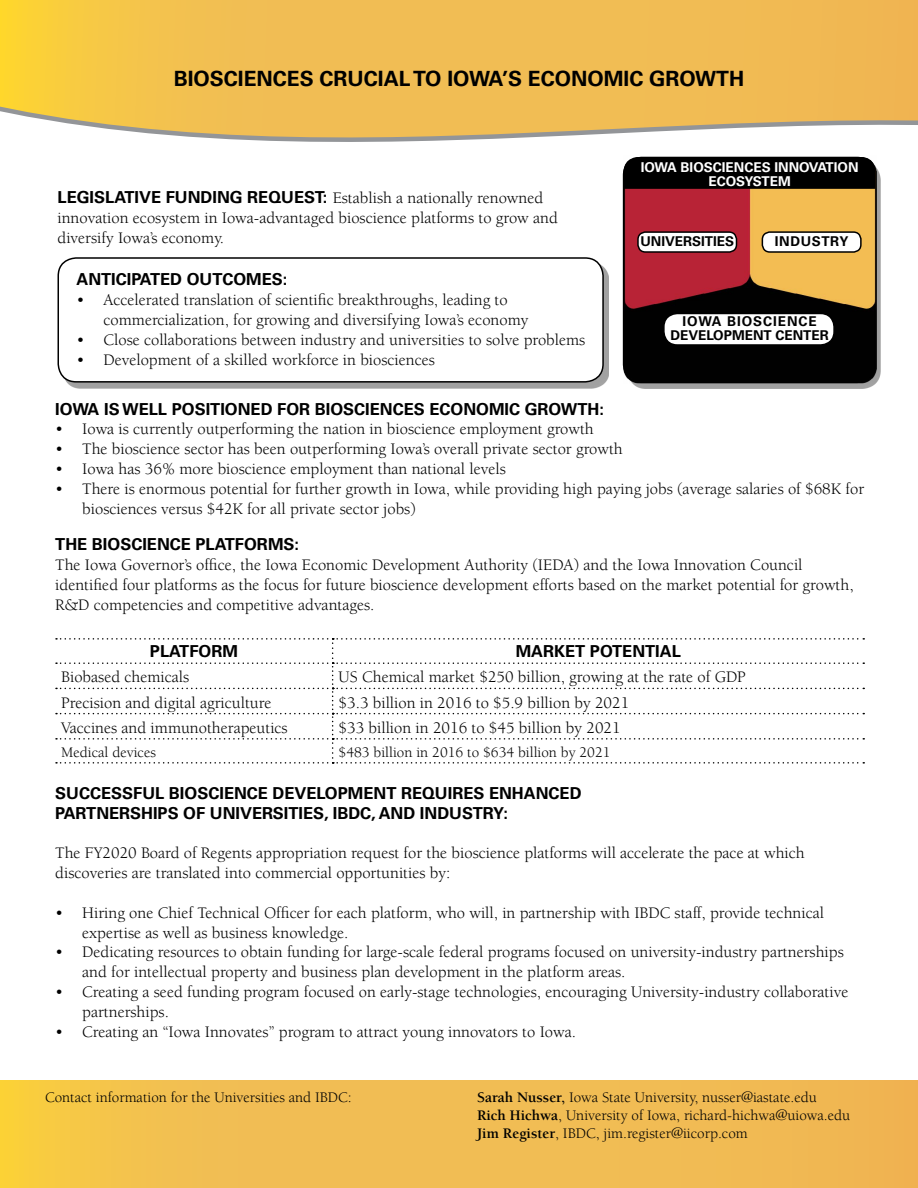
<style>
.page{position:relative;width:918px;height:1188px;background:#fff}
.page>*{position:absolute;margin:0;border:0;box-sizing:border-box;transform-origin:0 0}
.t1{font:700 21px "Univers";color:#000}
.t2{font:16.5px/19.8px "Berkeley";color:#000}
.t3{font:700 16.5px/19.8px "Univers";color:#000}
.t4{font:15px/18px "Berkeley";color:#000}
.t5{font:700 13.5px/13.5px "Univers";color:#000;text-align:center}
.t6{font:700 13.5px/13.5px "Univers";color:#fff;text-align:center}
.t7{font:700 13.5px "Univers";letter-spacing:.05em;color:#000}
.s1{font-family:"Univers";font-weight:700}
.s2{font-weight:700}
</style>
<div class="page">
<div style="left:628px;top:162px;width:253px;height:227px;background:#000;opacity:.37"></div>
<img style="left:623px;top:202px;width:253px;height:181px">
<div style="left:638px;top:232px;width:98px;height:20px;background:#fff;border-radius:8px"></div>
<div style="left:637px;top:231px;width:100px;height:22px;border:2px solid #000;border-radius:8px"></div>
<div style="left:762px;top:232px;width:99px;height:20px;background:#fff;border-radius:8px"></div>
<div style="left:762px;top:231px;width:100px;height:22px;border:2px solid #000;border-radius:8px"></div>
<div style="left:664px;top:313px;width:170px;height:32px;background:#fff;border-radius:14px"></div>
<div style="left:663px;top:313px;width:172px;height:33px;border:2px solid #000;border-radius:14px"></div>
<svg style="left:0;top:1080px;width:918px;height:108px;background:#f1bd50"></svg>
<svg style="left:0;top:0;width:918px;height:202px"></svg>
<div style="left:62px;top:263px;width:547px;height:125px;background:#a1a1a1"></div>
<div style="left:58px;top:258px;width:545px;height:124px;background:#fff;border-radius:18px"></div>
<div style="left:58px;top:257px;width:546px;height:126px;border:2px solid #000;border-radius:18px"></div>
<svg style="left:55px;top:638px;width:809px;height:126px"></svg>
<p class="t1" style="left:174px;top:66px;width:572px">BIOSCIENCES CRUCIAL TO IOWA’S ECONOMIC GROWTH</p>
<p class="t2" style="left:58px;top:188px;width:502px"><span class="s1">LEGISLATIVE FUNDING REQUEST:</span> Establish a nationally renowned innovation ecosystem in Iowa-advantaged bioscience platforms to grow and diversify Iowa’s economy.</p>
<p class="t3" style="left:76px;top:270px;width:213px">ANTICIPATED OUTCOMES:</p>
<p class="t2" style="left:103px;top:290px;width:427px;text-indent:-27px">• Accelerated translation of scientific breakthroughs, leading to commercialization, for growing and diversifying Iowa’s economy</p>
<p class="t2" style="left:76px;top:330px;width:510px">• Close collaborations between industry and universities to solve problems</p>
<p class="t2" style="left:76px;top:350px;width:360px">• Development of a skilled workforce in biosciences</p>
<p class="t6" style="left:641px;top:161px;width:219px">IOWA BIOSCIENCES INNOVATION<br>ECOSYSTEM</p>
<p class="t5" style="left:640px;top:235px;width:95px">UNIVERSITIES</p>
<p class="t7" style="left:775px;top:234px;width:75px">INDUSTRY</p>
<p class="t5" style="left:670px;top:315px;width:160px">IOWA BIOSCIENCE<br>DEVELOPMENT CENTER</p>
<p class="t3" style="left:55px;top:399px;width:550px">IOWA IS WELL POSITIONED FOR BIOSCIENCES ECONOMIC GROWTH:</p>
<p class="t2" style="left:55px;top:420px;width:540px">• Iowa is currently outperforming the nation in bioscience employment growth</p>
<p class="t2" style="left:55px;top:439px;width:569px">• The bioscience sector has been outperforming Iowa’s overall private sector growth</p>
<p class="t2" style="left:55px;top:459px;width:452px">• Iowa has 36% more bioscience employment than national levels</p>
<p class="t2" style="left:82px;top:479px;width:783px;text-indent:-27px">• There is enormous potential for further growth in Iowa, while providing high paying jobs (average salaries of $68K for biosciences versus $42K for all private sector jobs)</p>
<p class="t3" style="left:55px;top:535px;width:245px">THE BIOSCIENCE PLATFORMS:</p>
<p class="t2" style="left:55px;top:556px;width:800px">The Iowa Governor’s office, the Iowa Economic Development Authority (IEDA) and the Iowa Innovation Council identified four platforms as the focus for future bioscience development efforts based on the market potential for growth,<br>R&amp;D competencies and competitive advantages.</p>
<p class="t3" style="left:150px;top:642px;width:90px">PLATFORM</p>
<p class="t3" style="left:516px;top:642px;width:167px">MARKET POTENTIAL</p>
<p class="t2" style="left:61px;top:668px;width:130px">Biobased chemicals</p>
<p class="t2" style="left:339px;top:668px;width:409px">US Chemical market $250 billion, growing at the rate of GDP</p>
<p class="t2" style="left:61px;top:693px;width:212px">Precision and digital agriculture</p>
<p class="t2" style="left:339px;top:693px;width:292px">$3.3 billion in 2016 to $5.9 billion by 2021</p>
<p class="t2" style="left:61px;top:718px;width:228px">Vaccines and immunotherapeutics</p>
<p class="t2" style="left:339px;top:718px;width:284px">$33 billion in 2016 to $45 billion by 2021</p>
<p class="t4" style="left:61px;top:743px;width:96px">Medical devices</p>
<p class="t4" style="left:339px;top:743px;width:274px">$483 billion in 2016 to $634 billion by 2021</p>
<p class="t3" style="left:55px;top:783px;width:528px">SUCCESSFUL BIOSCIENCE DEVELOPMENT REQUIRES ENHANCED<br>PARTNERSHIPS OF UNIVERSITIES, IBDC, AND INDUSTRY:</p>
<p class="t2" style="left:55px;top:844px;width:751px">The FY2020 Board of Regents appropriation request for the bioscience platforms will accelerate the pace at which discoveries are translated into commercial opportunities by:</p>
<p class="t2" style="left:82px;top:903px;width:743px;text-indent:-27px">• Hiring one Chief Technical Officer for each platform, who will, in partnership with IBDC staff, provide technical expertise as well as business knowledge.</p>
<p class="t2" style="left:82px;top:943px;width:763px;text-indent:-27px">• Dedicating resources to obtain funding for large-scale federal programs focused on university-industry partnerships and for intellectual property and business plan development in the platform areas.</p>
<p class="t2" style="left:82px;top:982px;width:768px;text-indent:-27px">• Creating a seed funding program focused on early-stage technologies, encouraging University-industry collaborative partnerships.</p>
<p class="t2" style="left:55px;top:1022px;width:522px">• Creating an “Iowa Innovates” program to attract young innovators to Iowa.</p>
<p class="t4" style="left:45px;top:1088px;width:308px">Contact information for the Universities and IBDC:</p>
<p class="t4" style="left:477px;top:1088px;width:375px"><span class="s2">Sarah Nusser,</span> Iowa State University, nusser@iastate.edu<br><span class="s2">Rich Hichwa</span>, University of Iowa, richard-hichwa@uiowa.edu<br><span class="s2">Jim Register</span>, IBDC, jim.register@iicorp.com</p>
</div>
